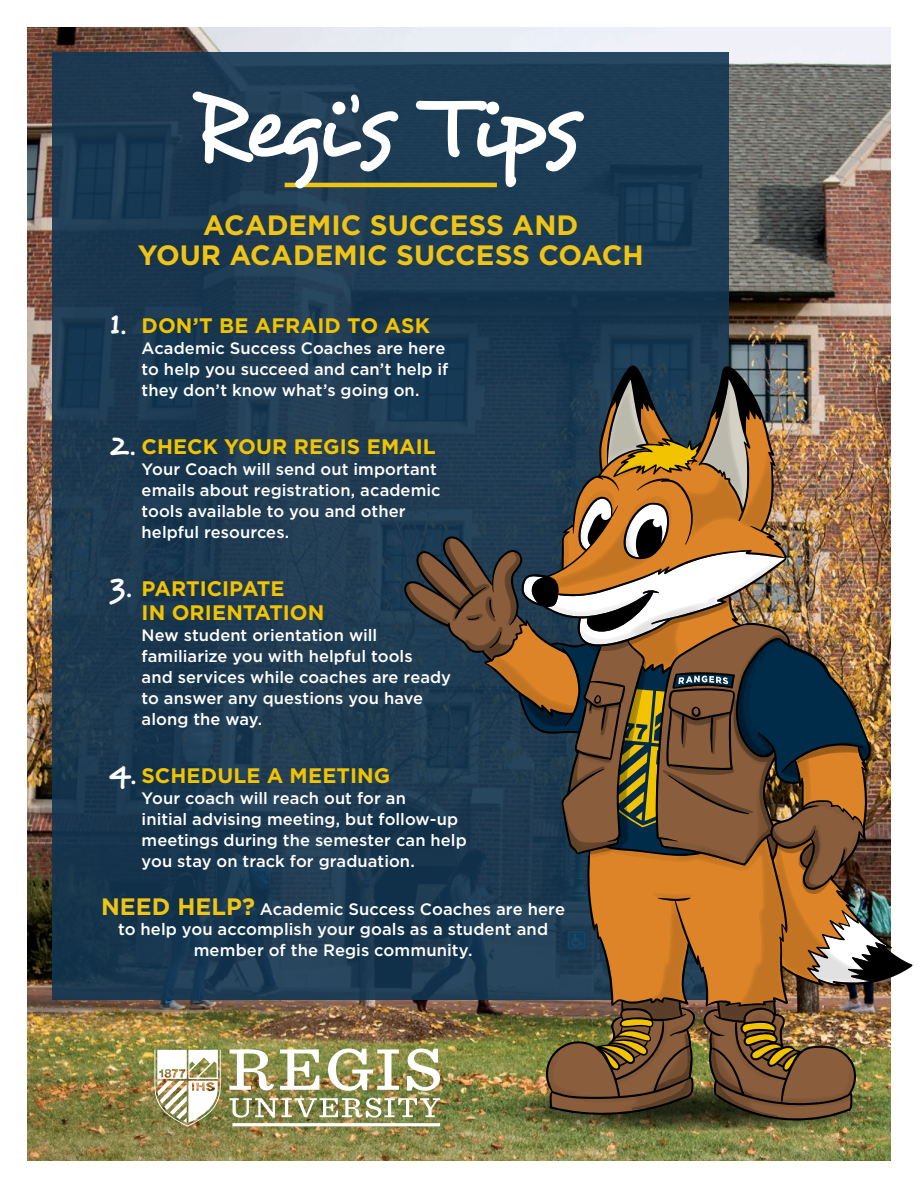
<style>
.page{position:relative;width:918px;height:1188px;background:#fff}
.page>*{position:absolute;margin:0;border:0;box-sizing:border-box;transform-origin:0 0}
.t1{font:97.2px "Desyrel";letter-spacing:-.08em;color:#fff}
.t2{font:700 27.9px/30.3px "Gotham";color:#f0c415;text-align:center}
.t3{font:700 21px/24px "Gotham";color:#f1c300}
.t4{font:500 16.65px/20.4px "Gotham";letter-spacing:.005em;color:#fff;text-align:center}
.t5{font:500 16.5px/21px "Gotham";letter-spacing:.005em;color:#fff}
.s1{font-family:"Desyrel";font-weight:400;font-size:36px;color:#fff}
.s2{font-weight:700;font-size:23.7px;color:#f0c415}
</style>
<div class="page">
<img style="left:27px;top:27px;width:864px;height:1134px">
<svg style="left:489px;top:1086px;width:402px;height:45px"></svg>
<div style="left:52px;top:52px;width:677px;height:948px;background:#1b3a52"></div>
<img style="left:404px;top:366px;width:508px;height:754px">
<hr style="left:285px;top:183px;width:212px;height:4px;background:#f0c415">
<img style="left:229px;top:378px;width:642px;height:748px">
<img style="left:154px;top:1050px;width:67px;height:76px">
<p class="t1" style="left:192px;top:65px;width:388px">REGI’S TIPS</p>
<p class="t2" style="left:138px;top:209px;width:508px">ACADEMIC SUCCESS AND<br>YOUR ACADEMIC SUCCESS COACH</p>
<p class="t3" style="left:108px;top:314px;width:324px"><span class="s1">1.</span> DON’T BE AFRAID TO ASK</p>
<p class="t5" style="left:142px;top:338px;width:308px">Academic Success Coaches are here to help you succeed and can’t help if they don’t know what’s going on.</p>
<p class="t3" style="left:108px;top:434px;width:330px"><span class="s1">2.</span> CHECK YOUR REGIS EMAIL</p>
<p class="t5" style="left:142px;top:459px;width:300px">Your Coach will send out important emails about registration, academic tools available to you and other helpful resources.</p>
<p class="t3" style="left:142px;top:576px;width:184px;text-indent:-34px"><span class="s1">3.</span> PARTICIPATE<br>IN ORIENTATION</p>
<p class="t5" style="left:142px;top:624px;width:311px">New student orientation will familiarize you with helpful tools<br>and services while coaches are ready to answer any questions you have along the way.</p>
<p class="t3" style="left:108px;top:763px;width:284px"><span class="s1">4.</span> SCHEDULE A MEETING</p>
<p class="t5" style="left:142px;top:787px;width:327px">Your coach will reach out for an<br>initial advising meeting, but follow-up meetings during the semester can help you stay on track for graduation.</p>
<p class="t4" style="left:101px;top:899px;width:465px"><span class="s2">NEED HELP?</span> Academic Success Coaches are here to help you accomplish your goals as a student and member of the Regis community.</p>
</div>
